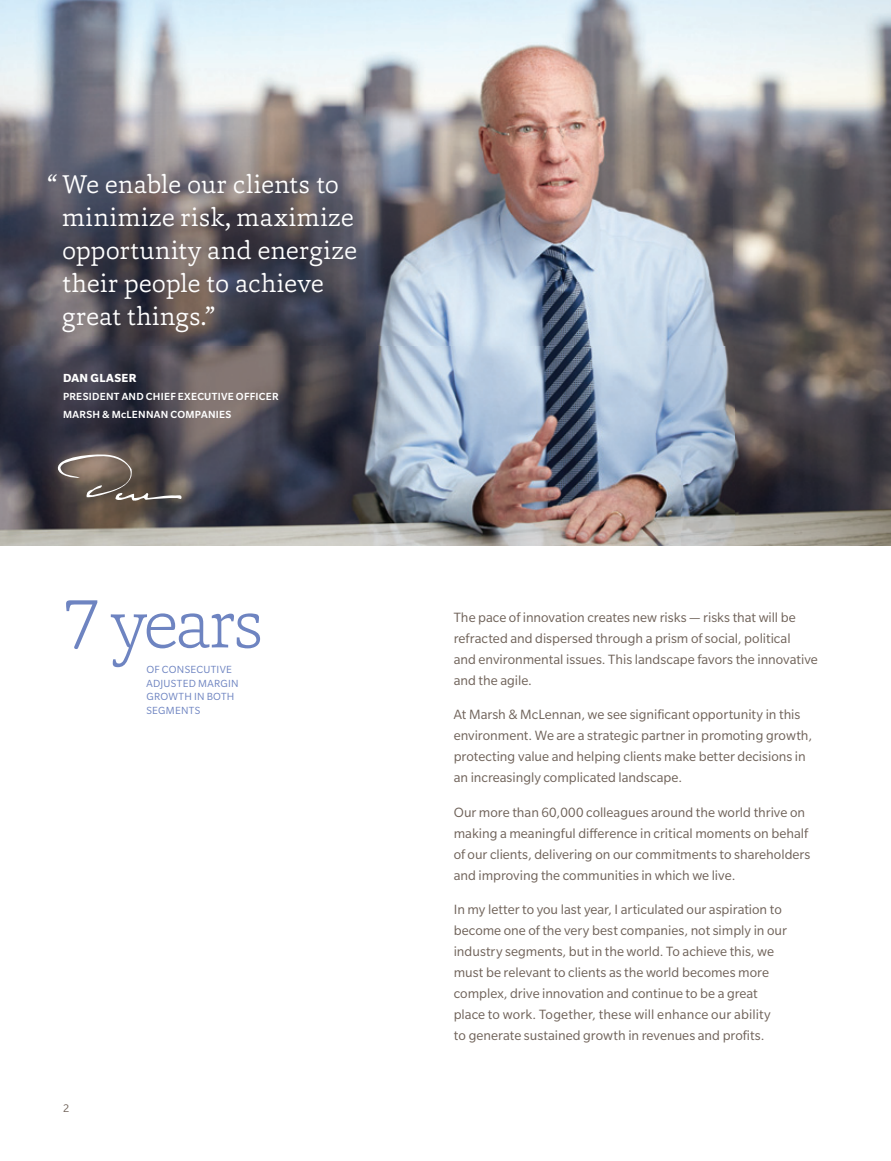
<style>
.page{position:relative;width:891px;height:1161px;background:#fff}
.page>*{position:absolute;margin:0;border:0;box-sizing:border-box;transform-origin:0 0}
.t1{font:200 72px "Capita";letter-spacing:-.05em;color:#6e84c1}
.t2{font:300 26.25px/33px "Capita";letter-spacing:.01em;color:#fff}
.t3{font:14.7px/21px "Slate Pro";color:#6f6259}
.t4{font:700 12.75px "Slate Pro";letter-spacing:.025em;color:#fff}
.t5{font:12px "Slate Pro";color:#6f6259}
.t6{font:500 11.25px/18px "Slate Pro";letter-spacing:.025em;color:#fff}
.t7{font:11.25px/13.5px "Slate Pro";letter-spacing:.025em;color:#6e84c1}
</style>
<div class="page">
<img style="left:0;top:0;width:891px;height:545px">
<svg style="left:57px;top:453px;width:125px;height:49px;background:#6c625b"></svg>
<h2 class="t2" style="left:62px;top:171px;width:296px;text-indent:-15px">“ We enable our clients to minimize risk, maximize opportunity and energize their people to achieve great things.”</h2>
<p class="t4" style="left:63px;top:373px;width:75px">DAN GLASER</p>
<p class="t6" style="left:63px;top:387px;width:217px">PRESIDENT AND CHIEF EXECUTIVE OFFICER<br>MARSH &amp; McLENNAN COMPANIES</p>
<h1 class="t1" style="left:63px;top:575px;width:203px">7 years</h1>
<p class="t7" style="left:146px;top:664px;width:94px">OF CONSECUTIVE<br>ADJUSTED MARGIN<br>GROWTH IN BOTH<br>SEGMENTS</p>
<p class="t5" style="left:63px;top:1104px;width:8px">2</p>
<p class="t3" style="left:454px;top:608px;width:366px">The pace of innovation creates new risks — risks that will be refracted and dispersed through a prism of social, political<br>and environmental issues. This landscape favors the innovative and the agile.</p>
<p class="t3" style="left:454px;top:705px;width:360px">At Marsh &amp; McLennan, we see significant opportunity in this environment. We are a strategic partner in promoting growth, protecting value and helping clients make better decisions in an increasingly complicated landscape.</p>
<p class="t3" style="left:454px;top:803px;width:358px">Our more than 60,000 colleagues around the world thrive on making a meaningful difference in critical moments on behalf of our clients, delivering on our commitments to shareholders and improving the communities in which we live.</p>
<p class="t3" style="left:454px;top:900px;width:335px">In my letter to you last year, I articulated our aspiration to become one of the very best companies, not simply in our industry segments, but in the world. To achieve this, we must be relevant to clients as the world becomes more complex, drive innovation and continue to be a great place to work. Together, these will enhance our ability<br>to generate sustained growth in revenues and profits.</p>
</div>
